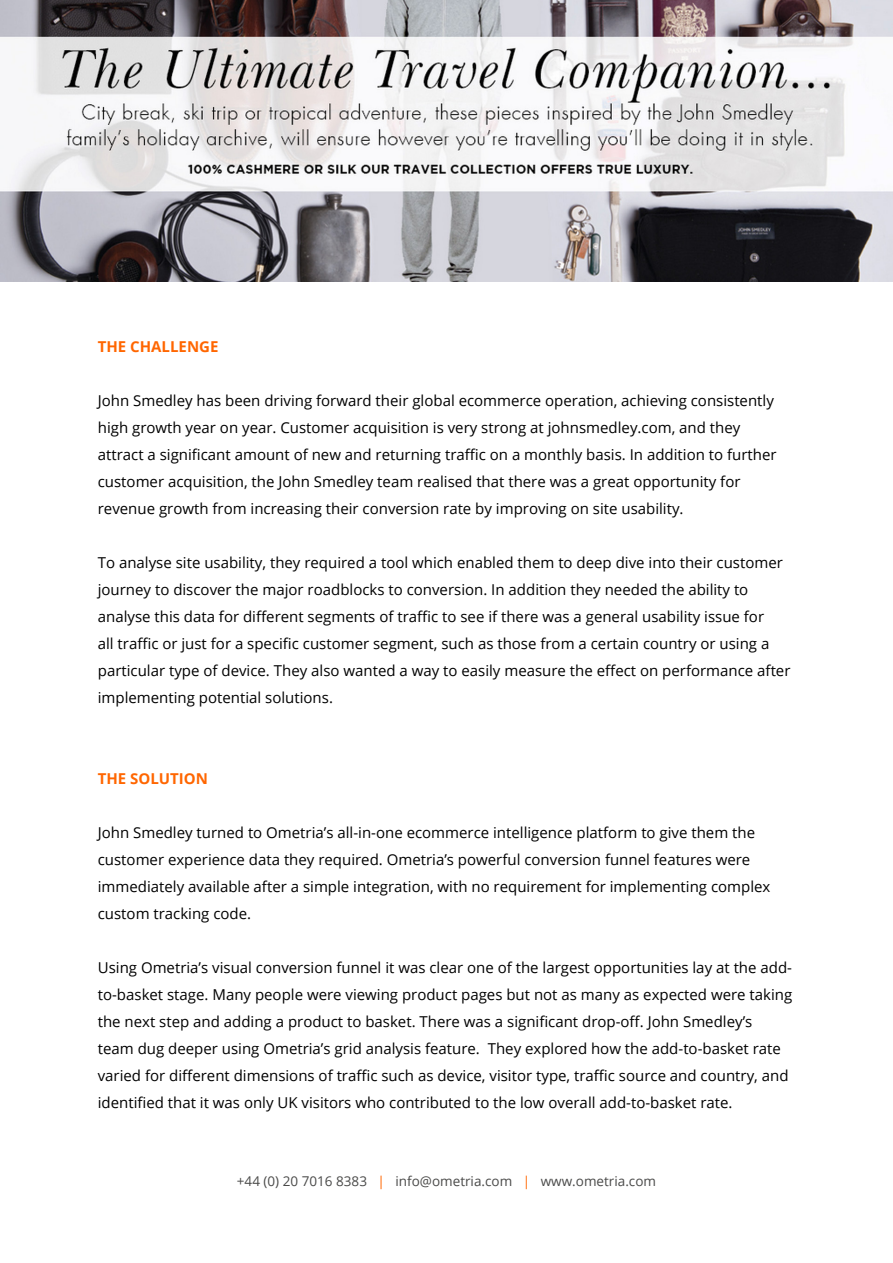
<style>
.page{position:relative;width:893px;height:1263px;background:#fff}
.page>*{position:absolute;margin:0;border:0;box-sizing:border-box;transform-origin:0 0}
.t1{font:15px/27px "Open Sans";color:#000}
.t2{font:700 15px "Open Sans";color:#f60}
.t3{font:13.5px "Open Sans";color:#4a4a49}
.s1{color:#f60}
</style>
<div class="page">
<img style="left:0;top:0;width:893px;height:281px">
<p class="t2" style="left:98px;top:336px;width:122px">THE CHALLENGE</p>
<p class="t1" style="left:98px;top:387px;width:680px">John Smedley has been driving forward their global ecommerce operation, achieving consistently high growth year on year. Customer acquisition is very strong at johnsmedley.com, and they attract a significant amount of new and returning traffic on a monthly basis. In addition to further customer acquisition, the John Smedley team realised that there was a great opportunity for revenue growth from increasing their conversion rate by improving on site usability.</p>
<p class="t1" style="left:98px;top:549px;width:694px">To analyse site usability, they required a tool which enabled them to deep dive into their customer journey to discover the major roadblocks to conversion. In addition they needed the ability to analyse this data for different segments of traffic to see if there was a general usability issue for<br>all traffic or just for a specific customer segment, such as those from a certain country or using a particular type of device. They also wanted a way to easily measure the effect on performance after implementing potential solutions.</p>
<p class="t2" style="left:98px;top:768px;width:112px">THE SOLUTION</p>
<p class="t1" style="left:98px;top:819px;width:674px">John Smedley turned to Ometria’s all-in-one ecommerce intelligence platform to give them the customer experience data they required. Ometria’s powerful conversion funnel features were immediately available after a simple integration, with no requirement for implementing complex custom tracking code.</p>
<p class="t1" style="left:98px;top:954px;width:696px">Using Ometria’s visual conversion funnel it was clear one of the largest opportunities lay at the add&shy;to-basket stage. Many people were viewing product pages but not as many as expected were taking the next step and adding a product to basket. There was a significant drop-off. John Smedley’s<br>team dug deeper using Ometria’s grid analysis feature. They explored how the add-to-basket rate varied for different dimensions of traffic such as device, visitor type, traffic source and country, and identified that it was only UK visitors who contributed to the low overall add-to-basket rate.</p>
<p class="t3" style="left:237px;top:1172px;width:421px">+44 (0) 20 7016 8383 <span class="s1">|</span> info@ometria.com <span class="s1">|</span> www.ometria.com</p>
</div>
